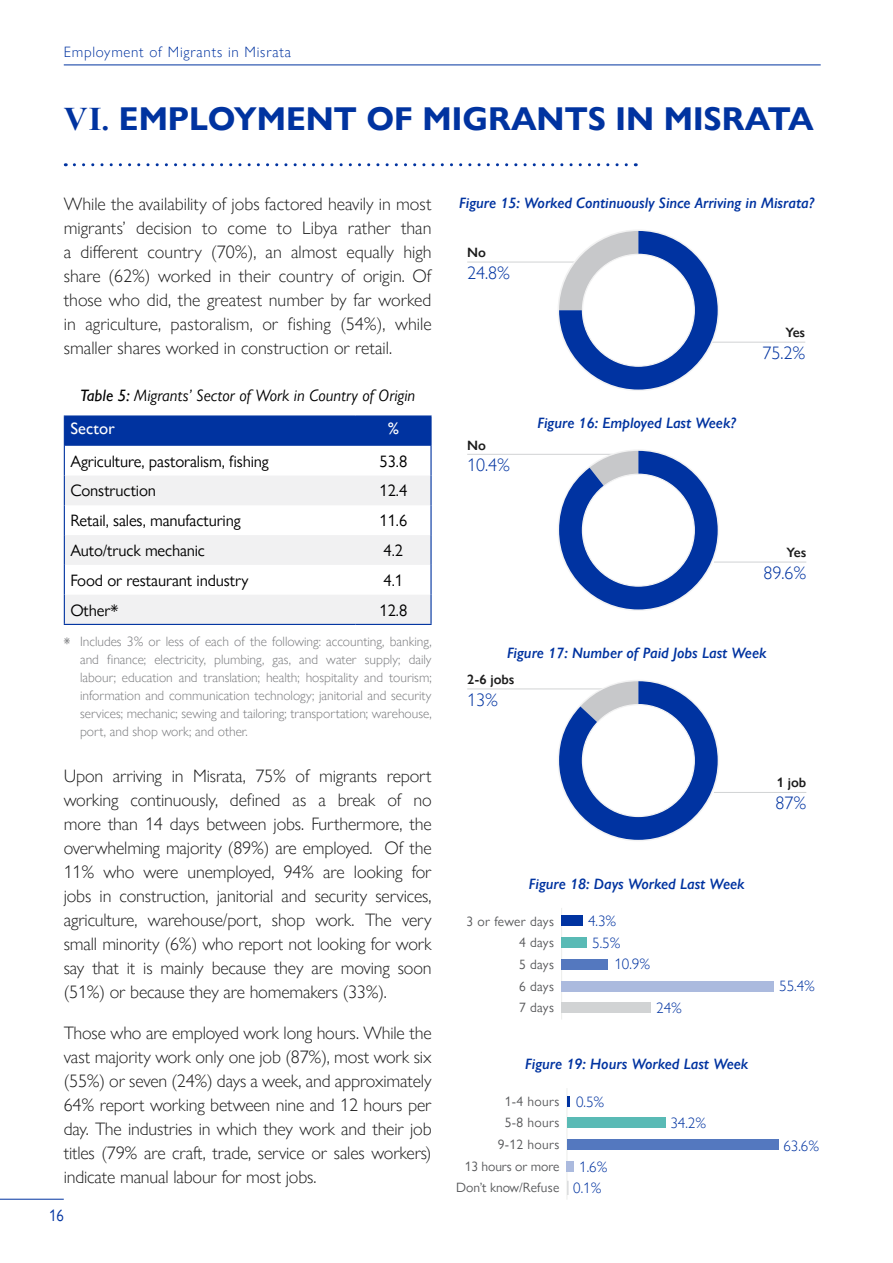
<style>
.page{position:relative;width:893px;height:1263px;background:#fff}
.page>*{position:absolute;margin:0;border:0;box-sizing:border-box;transform-origin:0 0}
.t1{font:700 33px "Gill Sans Nova";color:#0033a0}
.t2{font:300 18px/24px "Gill Sans Nova";letter-spacing:-.01em;color:#1c1c1c;text-align:justify}
.t3{font:300 18px "Gill Sans Nova";color:#0033a1}
.t4{font:16.5px "Gill Sans Nova";letter-spacing:-.01em;color:#000}
.t5{font:italic 16.5px/33.3px "Gill Sans Nova";color:#000}
.t6{font:16.5px "Gill Sans Nova";color:#0033a0;scale:.9 1}
.t7{font:500 16.5px "Gill Sans Nova";color:#fff}
.t8{font:italic 600 15px "Gill Sans Nova";color:#0033a0}
.t9{font:300 15px/21.8px "Gill Sans Nova";color:#0033a1;text-align:center}
.t10{font:300 15px "Gill Sans Nova";letter-spacing:.05em;color:#0033a0}
.t11{font:15px "Gill Sans Nova";color:#77787b;scale:.9 1}
.t12{font:300 13.5px/18px "Gill Sans Nova";color:#77787b;text-align:justify}
.t13{font:13.5px/21.8px "Gill Sans Nova";letter-spacing:.02em;color:#58595b;text-align:right}
.t14{font:600 13.5px "Gill Sans Nova";color:#1c1c1c}
.t15{font:13.5px "Gill Sans Nova";color:#58595b}
.t16{font:13.5px "Gill Sans Nova";letter-spacing:-.01em;color:#58595b}
.s1{font-family:"Times New Roman"}
.s2{font-weight:600}
.s3{font-weight:500}
.s4{font-weight:500;font-style:normal;color:#fff}
</style>
<div class="page">
<hr style="left:0;top:1199px;width:64px;height:1px;background:#0033a0">
<hr style="left:64px;top:65px;width:757px;height:1px;background:#0033a0">
<svg style="left:74px;top:163px;width:562px;height:3px"></svg>
<svg style="left:65px;top:476px;width:365px;height:148px;fill:#f1f1f2"></svg>
<hr style="left:64px;top:415px;width:292px;height:2px;background:#0033a0">
<div style="left:64px;top:416px;width:366px;height:30px;background:#0033a0"></div>
<hr style="left:356px;top:415px;width:76px;height:2px;background:#0033a0">
<hr style="left:430px;top:417px;width:2px;height:29px;background:#0033a0">
<hr style="left:64px;top:446px;width:1px;height:30px;background:#0033a0">
<hr style="left:430px;top:446px;width:2px;height:30px;background:#0033a0">
<svg style="left:64px;top:476px;width:1px;height:29px"></svg>
<hr style="left:430px;top:476px;width:2px;height:29px;background:#0033a0">
<hr style="left:64px;top:505px;width:1px;height:30px;background:#0033a0">
<hr style="left:430px;top:505px;width:2px;height:30px;background:#0033a0">
<hr style="left:64px;top:535px;width:1px;height:30px;background:#0033a0">
<hr style="left:430px;top:535px;width:2px;height:30px;background:#0033a0">
<hr style="left:64px;top:565px;width:1px;height:30px;background:#0033a0">
<hr style="left:430px;top:565px;width:2px;height:30px;background:#0033a0">
<svg style="left:64px;top:595px;width:1px;height:29px"></svg>
<hr style="left:430px;top:595px;width:2px;height:29px;background:#0033a0">
<hr style="left:64px;top:624px;width:292px;height:1px;background:#0033a0">
<hr style="left:356px;top:624px;width:76px;height:1px;background:#0033a0">
<hr style="left:705px;top:342px;width:100px;height:1px;background:#d1d3d4">
<hr style="left:714px;top:562px;width:92px;height:1px;background:#d1d3d4">
<hr style="left:714px;top:792px;width:92px;height:1px;background:#d1d3d4">
<hr style="left:467px;top:262px;width:125px;height:1px;background:#d1d3d4">
<hr style="left:467px;top:454px;width:146px;height:1px;background:#d1d3d4">
<hr style="left:467px;top:688px;width:146px;height:1px;background:#d1d3d4">
<svg style="left:558px;top:230px;width:161px;height:161px"></svg>
<svg style="left:558px;top:450px;width:161px;height:161px"></svg>
<svg style="left:558px;top:680px;width:161px;height:161px"></svg>
<hr style="left:561px;top:908px;width:1px;height:111px;background:#ecedeb">
<div style="left:562px;top:916px;width:21px;height:10px;background:#0033a1"></div>
<div style="left:562px;top:959px;width:46px;height:11px;background:#5478bf"></div>
<div style="left:562px;top:1002px;width:89px;height:11px;background:#d1d3d4"></div>
<div style="left:562px;top:937px;width:25px;height:11px;background:#59bab5"></div>
<div style="left:562px;top:981px;width:212px;height:10px;background:#abbade"></div>
<hr style="left:567px;top:1088px;width:1px;height:112px;background:#ecedeb">
<svg style="left:567px;top:1096px;width:3px;height:10px"></svg>
<div style="left:567px;top:1139px;width:211px;height:11px;background:#5478bf"></div>
<div style="left:567px;top:1117px;width:98px;height:11px;background:#59bab5"></div>
<div style="left:567px;top:1161px;width:7px;height:10px;background:#abbade"></div>
<svg style="left:567px;top:1181px;width:1px;height:14px"></svg>
<p class="t10" style="left:64px;top:43px;width:229px">Employment of Migrants in Misrata</p>
<h1 class="t1" style="left:64px;top:99px;width:751px"><span class="s1">VI</span><span class="s2">.</span> EMPLOYMENT OF MIGRANTS IN MISRATA</h1>
<p class="t2" style="left:64px;top:191px;width:369px">While the availability of jobs factored heavily in most migrants’ decision to come to Libya rather than a different country (70%), an almost equally high share (62%) worked in their country of origin. Of those who did, the greatest number by far worked in agriculture, pastoralism, or fishing (54%), while smaller shares worked in construction or retail.</p>
<p class="t5" style="left:70px;top:378px;width:346px;text-indent:10px"><span class="s3">Table 5:</span> Migrants’ Sector of Work in Country of Origin<br><span class="s4">Sector</span></p>
<p class="t7" style="left:388px;top:418px;width:13px">%</p>
<p class="t4" style="left:70px;top:451px;width:200px">Agriculture, pastoralism, fishing</p>
<p class="t4" style="left:379px;top:451px;width:29px">53.8</p>
<p class="t4" style="left:70px;top:481px;width:87px">Construction</p>
<p class="t4" style="left:379px;top:481px;width:29px">12.4</p>
<p class="t4" style="left:70px;top:511px;width:172px">Retail, sales, manufacturing</p>
<p class="t4" style="left:379px;top:511px;width:29px">11.6</p>
<p class="t4" style="left:70px;top:540px;width:136px">Auto/truck mechanic</p>
<p class="t4" style="left:384px;top:540px;width:21px">4.2</p>
<p class="t4" style="left:70px;top:570px;width:180px">Food or restaurant industry</p>
<p class="t4" style="left:384px;top:570px;width:21px">4.1</p>
<p class="t4" style="left:70px;top:600px;width:49px">Other*</p>
<p class="t4" style="left:379px;top:600px;width:29px">12.8</p>
<p class="t11" style="left:64px;top:633px;width:9px">*</p>
<p class="t12" style="left:80px;top:633px;width:353px">Includes 3% or less of each of the following: accounting, banking, and finance; electricity, plumbing, gas, and water supply; daily labour; education and translation; health; hospitality and tourism; information and communication technology; janitorial and security services; mechanic; sewing and tailoring; transportation; warehouse, port, and shop work; and other.</p>
<p class="t2" style="left:64px;top:764px;width:369px">Upon arriving in Misrata, 75% of migrants report working continuously, defined as a break of no more than 14 days between jobs. Furthermore, the overwhelming majority (89%) are employed. Of the 11% who were unemployed, 94% are looking for jobs in construction, janitorial and security services, agriculture, warehouse/port, shop work. The very small minority (6%) who report not looking for work say that it is mainly because they are moving soon (51%) or because they are homemakers (33%).</p>
<p class="t2" style="left:64px;top:1021px;width:369px">Those who are employed work long hours. While the vast majority work only one job (87%), most work six (55%) or seven (24%) days a week, and approximately 64% report working between nine and 12 hours per day. The industries in which they work and their job titles (79% are craft, trade, service or sales workers) indicate manual labour for most jobs.</p>
<p class="t6" style="left:49px;top:1205px;width:18px">16</p>
<p class="t8" style="left:459px;top:194px;width:357px">Figure 15: Worked Continuously Since Arriving in Misrata?</p>
<p class="t14" style="left:467px;top:244px;width:20px">No</p>
<p class="t3" style="left:467px;top:262px;width:44px">24.8%</p>
<p class="t14" style="left:467px;top:437px;width:20px">No</p>
<p class="t3" style="left:467px;top:454px;width:44px">10.4%</p>
<p class="t8" style="left:537px;top:414px;width:200px">Figure 16: Employed Last Week?</p>
<p class="t14" style="left:785px;top:324px;width:21px">Yes</p>
<p class="t3" style="left:762px;top:342px;width:44px">75.2%</p>
<p class="t14" style="left:787px;top:544px;width:21px">Yes</p>
<p class="t3" style="left:763px;top:561px;width:44px">89.6%</p>
<p class="t8" style="left:507px;top:644px;width:261px">Figure 17: Number of Paid Jobs Last Week</p>
<p class="t14" style="left:467px;top:671px;width:49px">2-6 jobs</p>
<p class="t3" style="left:467px;top:689px;width:32px">13%</p>
<p class="t8" style="left:529px;top:874px;width:217px">Figure 18: Days Worked Last Week</p>
<p class="t13" style="left:466px;top:910px;width:89px">3 or fewer days<br>4 days</p>
<p class="t13" style="left:519px;top:975px;width:36px">6 days</p>
<p class="t13" style="left:519px;top:953px;width:36px">5 days</p>
<p class="t13" style="left:519px;top:997px;width:36px">7 days</p>
<p class="t9" style="left:588px;top:910px;width:30px">4.3%</p>
<p class="t9" style="left:592px;top:932px;width:30px">5.5%</p>
<p class="t9" style="left:614px;top:953px;width:37px">10.9%</p>
<p class="t9" style="left:656px;top:997px;width:27px">24%</p>
<p class="t8" style="left:525px;top:1055px;width:225px">Figure 19: Hours Worked Last Week</p>
<p class="t13" style="left:505px;top:1090px;width:56px;text-align:left">1-4 hours<br>5-8 hours</p>
<p class="t16" style="left:465px;top:1158px;width:96px">13 hours or more</p>
<p class="t13" style="left:498px;top:1133px;width:63px">9-12 hours</p>
<p class="t15" style="left:456px;top:1179px;width:105px">Don’t know/Refuse</p>
<p class="t9" style="left:576px;top:1090px;width:30px">0.5%</p>
<p class="t9" style="left:573px;top:1155px;width:36px">1.6%<br>0.1%</p>
<p class="t9" style="left:670px;top:1112px;width:37px">34.2%</p>
<p class="t14" style="left:777px;top:774px;width:31px">1 job</p>
<p class="t3" style="left:775px;top:792px;width:32px">87%</p>
<p class="t9" style="left:779px;top:975px;width:37px">55.4%</p>
<p class="t9" style="left:783px;top:1134px;width:37px">63.6%</p>
</div>
